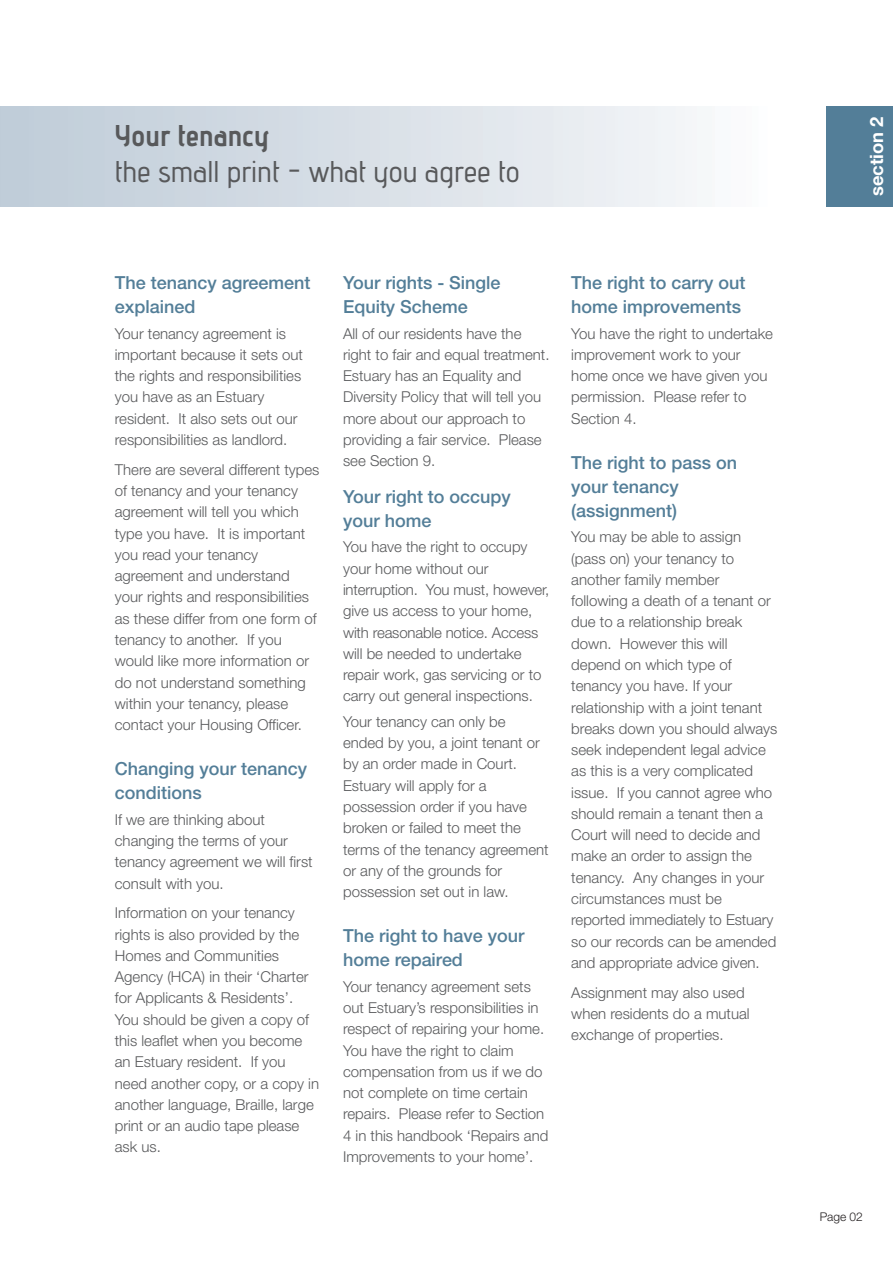
<style>
.page{position:relative;width:893px;height:1263px;background:#fff}
.page>*{position:absolute;margin:0;border:0;box-sizing:border-box;transform-origin:0 0}
.t1{font:30px "advent Bd 1";color:#58595b}
.t2{font:30px "advent Bd 3";color:#58595b}
.t3{font:18.3px "Helvetica Neue Bold TT";color:#fff}
.t4{font:500 18px/24px "Helvetica Neue";color:#537e98}
.t5{font:15px/21.3px "Helvetica Neue Light TT";color:#58595b}
.t6{font:300 12px "Helvetica Neue";color:#231f20}
</style>
<div class="page">
<div style="left:826px;top:106px;width:66px;height:100px;background:#537e98"></div>
<h1 class="t2" style="left:115px;top:125px;width:156px">Your tenancy</h1>
<h1 class="t1" style="left:115px;top:161px;width:406px">the small print - what you agree to</h1>
<p class="t4" style="left:115px;top:273px;width:197px">The tenancy agreement explained</p>
<p class="t5" style="left:115px;top:324px;width:190px">Your tenancy agreement is important because it sets out the rights and responsibilities you have as an Estuary resident. It also sets out our responsibilities as landlord.</p>
<p class="t5" style="left:115px;top:460px;width:206px">There are several different types of tenancy and your tenancy agreement will tell you which type you have. It is important you read your tenancy agreement and understand your rights and responsibilities as these differ from one form of tenancy to another. If you would like more information or do not understand something within your tenancy, please contact your Housing Officer.</p>
<p class="t4" style="left:115px;top:759px;width:194px">Changing your tenancy conditions</p>
<p class="t5" style="left:115px;top:810px;width:199px">If we are thinking about changing the terms of your tenancy agreement we will first consult with you.</p>
<p class="t5" style="left:115px;top:904px;width:206px">Information on your tenancy rights is also provided by the<br>Homes and Communities<br>Agency (HCA) in their ‘Charter for Applicants &amp; Residents’.<br>You should be given a copy of this leaflet when you become an Estuary resident. If you need another copy, or a copy in another language, Braille, large print or an audio tape please ask us.</p>
<p class="t4" style="left:343px;top:273px;width:159px">Your rights - Single<br>Equity Scheme</p>
<p class="t5" style="left:343px;top:324px;width:208px">All of our residents have the right to fair and equal treatment.<br>Estuary has an Equality and<br>Diversity Policy that will tell you more about our approach to providing a fair service. Please see Section 9.</p>
<p class="t4" style="left:343px;top:486px;width:169px">Your right to occupy your home</p>
<p class="t5" style="left:343px;top:538px;width:208px">You have the right to occupy your home without our interruption. You must, however, give us access to your home, with reasonable notice. Access will be needed to undertake repair work, gas servicing or to carry out general inspections.</p>
<p class="t5" style="left:343px;top:712px;width:207px">Your tenancy can only be ended by you, a joint tenant or by an order made in Court.<br>Estuary will apply for a possession order if you have broken or failed to meet the terms of the tenancy agreement or any of the grounds for possession set out in law.</p>
<p class="t4" style="left:343px;top:926px;width:183px">The right to have your home repaired</p>
<p class="t5" style="left:343px;top:977px;width:207px">Your tenancy agreement sets out Estuary’s responsibilities in respect of repairing your home.<br>You have the right to claim compensation from us if we do not complete on time certain repairs. Please refer to Section<br>4 in this handbook ‘Repairs and<br>Improvements to your home’.</p>
<p class="t4" style="left:571px;top:273px;width:176px">The right to carry out home improvements</p>
<p class="t5" style="left:571px;top:324px;width:203px">You have the right to undertake improvement work to your home once we have given you permission. Please refer to<br>Section 4.</p>
<p class="t4" style="left:571px;top:452px;width:167px">The right to pass on your tenancy (assignment)</p>
<p class="t5" style="left:571px;top:528px;width:208px">You may be able to assign (pass on) your tenancy to another family member following a death of a tenant or due to a relationship break down. However this will depend on which type of tenancy you have. If your relationship with a joint tenant breaks down you should always seek independent legal advice as this is a very complicated issue. If you cannot agree who should remain a tenant then a<br>Court will need to decide and make an order to assign the tenancy. Any changes in your circumstances must be reported immediately to Estuary so our records can be amended and appropriate advice given.</p>
<p class="t5" style="left:571px;top:983px;width:180px">Assignment may also used when residents do a mutual exchange of properties.</p>
<p class="t3" style="left:866px;top:196px;width:81px;rotate:-90deg">section 2</p>
<p class="t6" style="left:820px;top:1213px;width:45px">Page 02</p>
</div>
